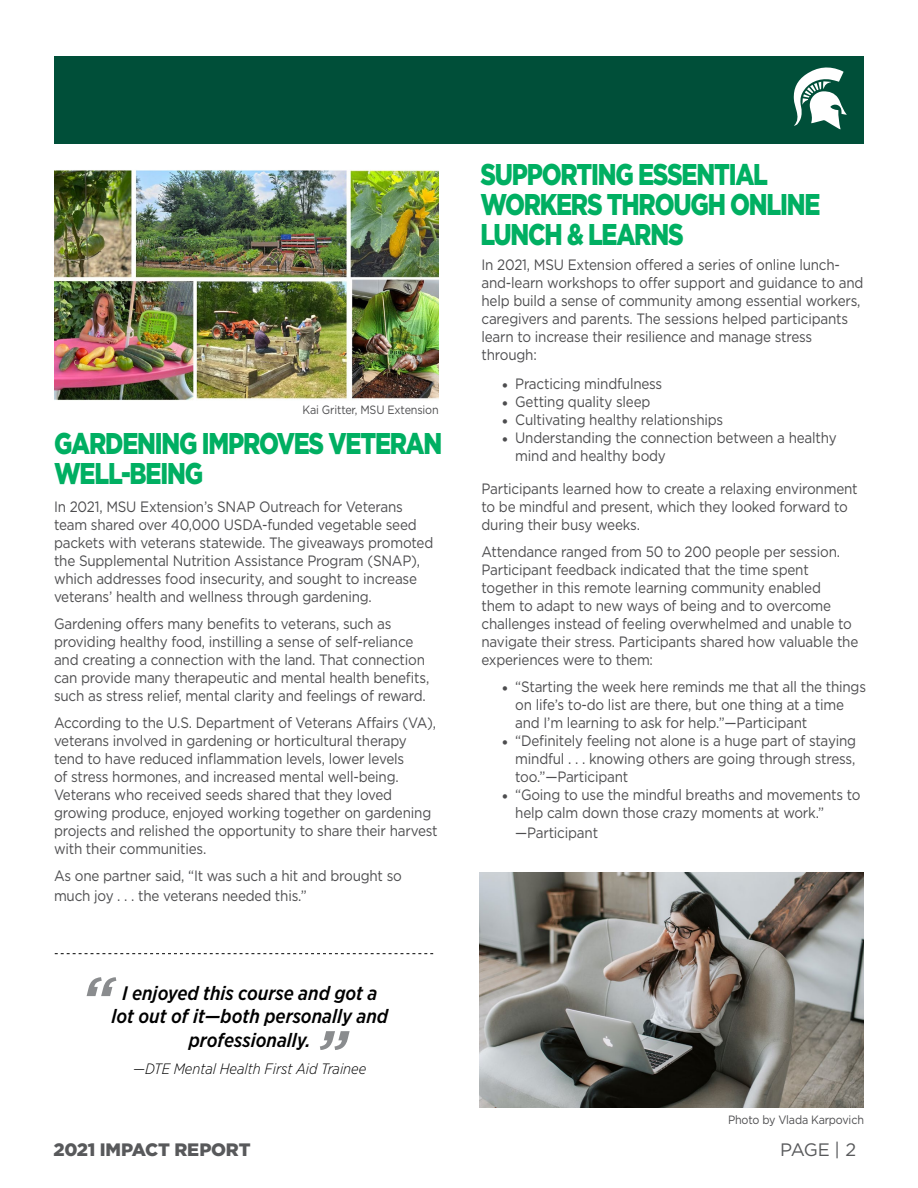
<style>
.page{position:relative;width:918px;height:1188px;background:#fff}
.page>*{position:absolute;margin:0;border:0;box-sizing:border-box;transform-origin:0 0}
.t1{font:italic 500 67.5px "Gotham Narrow";color:#8a8c8e}
.t2{font:900 30px/30px "Gotham";letter-spacing:-.05em;color:#00af62;scale:.8 1}
.t3{font:italic 500 19.5px/23.4px "Gotham Narrow";color:#000;text-align:center}
.t4{font:900 18px "Gotham";letter-spacing:-.015em;color:#58595b}
.t5{font:18px "Gotham";color:#58595b}
.t6{font:15px/18px "Gotham";letter-spacing:-.015em;color:#4d4d4f;scale:.9 1}
.t7{font:italic 300 15px "Gotham Narrow";color:#000}
.t8{font:12px "Gotham";letter-spacing:-.015em;color:#4d4d4f;scale:.9 1}
.s1{font-family:"Minion Pro";font-size:16.5px}
</style>
<div class="page">
<svg style="left:55px;top:953px;width:378px;height:1px"></svg>
<div style="left:54px;top:56px;width:810px;height:87px;background:#004f39"></div>
<svg style="left:793px;top:67px;width:54px;height:62px"></svg>
<img style="left:54px;top:170px;width:385px;height:231px">
<img style="left:480px;top:872px;width:384px;height:236px">
<p class="t8" style="left:303px;top:402px;width:153px">Kai Gritter, MSU Extension</p>
<h2 class="t2" style="left:54px;top:428px;width:487px">GARDENING IMPROVES VETERAN<br>WELL-BEING</h2>
<p class="t6" style="left:54px;top:498px;width:423px">In 2021, MSU Extension’s SNAP Outreach for Veterans team shared over 40,000 USDA-funded vegetable seed packets with veterans statewide. The giveaways promoted the Supplemental Nutrition Assistance Program (SNAP), which addresses food insecurity, and sought to increase veterans’ health and wellness through gardening.</p>
<p class="t6" style="left:54px;top:615px;width:419px">Gardening ofers many benefts to veterans, such as providing healthy food, instilling a sense of self-reliance and creating a connection with the land. That connection can provide many therapeutic and mental health benefts, such as stress relief, mental clarity and feelings of reward.</p>
<p class="t6" style="left:54px;top:714px;width:428px">According to the U.S. Department of Veterans Afairs (VA), veterans involved in gardening or horticultural therapy tend to have reduced infammation levels, lower levels<br>of stress hormones, and increased mental well-being.<br>Veterans who received seeds shared that they loved growing produce, enjoyed working together on gardening projects and relished the opportunity to share their harvest with their communities.</p>
<p class="t6" style="left:54px;top:866px;width:388px;line-height:19.8px">As one partner said, “It was such a hit and brought so much joy . . . the veterans needed this.”</p>
<p class="t1" style="left:80px;top:958px;width:34px">“</p>
<h3 class="t3" style="left:111px;top:1005px;width:278px">lot out of it—both personally and professionally.</h3>
<p class="t7" style="left:133px;top:1059px;width:235px">—DTE Mental Health First Aid Trainee</p>
<h3 class="t3" style="left:122px;top:981px;width:257px">I enjoyed this course and got a</h3>
<p class="t1" style="left:356px;top:1069px;width:34px;rotate:-180deg">“</p>
<h2 class="t2" style="left:480px;top:159px;width:427px">SUPPORTING ESSENTIAL<br>WORKERS THROUGH ONLINE<br>LUNCH &amp; LEARNS</h2>
<p class="t6" style="left:482px;top:255px;width:426px">In 2021, MSU Extension ofered a series of online lunch&shy;and-learn workshops to ofer support and guidance to and help build a sense of community among essential workers, caregivers and parents. The sessions helped participants learn to increase their resilience and manage stress through:</p>
<p class="t6" style="left:502px;top:374px;width:180px"><span class="s1">•</span> Practicing mindfulness</p>
<p class="t6" style="left:502px;top:392px;width:167px"><span class="s1">•</span> Getting quality sleep</p>
<p class="t6" style="left:502px;top:410px;width:248px"><span class="s1">•</span> Cultivating healthy relationships</p>
<p class="t6" style="left:515px;top:428px;width:359px;text-indent:-14px"><span class="s1">•</span> Understanding the connection between a healthy mind and healthy body</p>
<p class="t6" style="left:482px;top:479px;width:420px">Participants learned how to create a relaxing environment to be mindful and present, which they looked forward to during their busy weeks.</p>
<p class="t6" style="left:482px;top:542px;width:420px">Attendance ranged from 50 to 200 people per session.<br>Participant feedback indicated that the time spent together in this remote learning community enabled them to adapt to new ways of being and to overcome challenges instead of feeling overwhelmed and unable to navigate their stress. Participants shared how valuable the experiences were to them:</p>
<p class="t6" style="left:515px;top:677px;width:391px;text-indent:-14px"><span class="s1">•</span> “Starting the week here reminds me that all the things on life’s to-do list are there, but one thing at a time and I’m learning to ask for help.”—Participant</p>
<p class="t6" style="left:515px;top:731px;width:380px;text-align:justify;text-indent:-14px"><span class="s1">•</span> “Defnitely feeling not alone is a huge part of staying mindful . . . knowing others are going through stress, too.”—Participant</p>
<p class="t6" style="left:515px;top:785px;width:385px;text-indent:-14px"><span class="s1">•</span> “Going to use the mindful breaths and movements to help calm down those crazy moments at work.”</p>
<p class="t6" style="left:515px;top:823px;width:94px">—Participant</p>
<p class="t8" style="left:728px;top:1112px;width:153px">Photo by Vlada Karpovich</p>
<p class="t4" style="left:53px;top:1137px;width:199px">2021 IMPACT REPORT</p>
<p class="t5" style="left:780px;top:1138px;width:78px">PAGE | 2</p>
</div>
